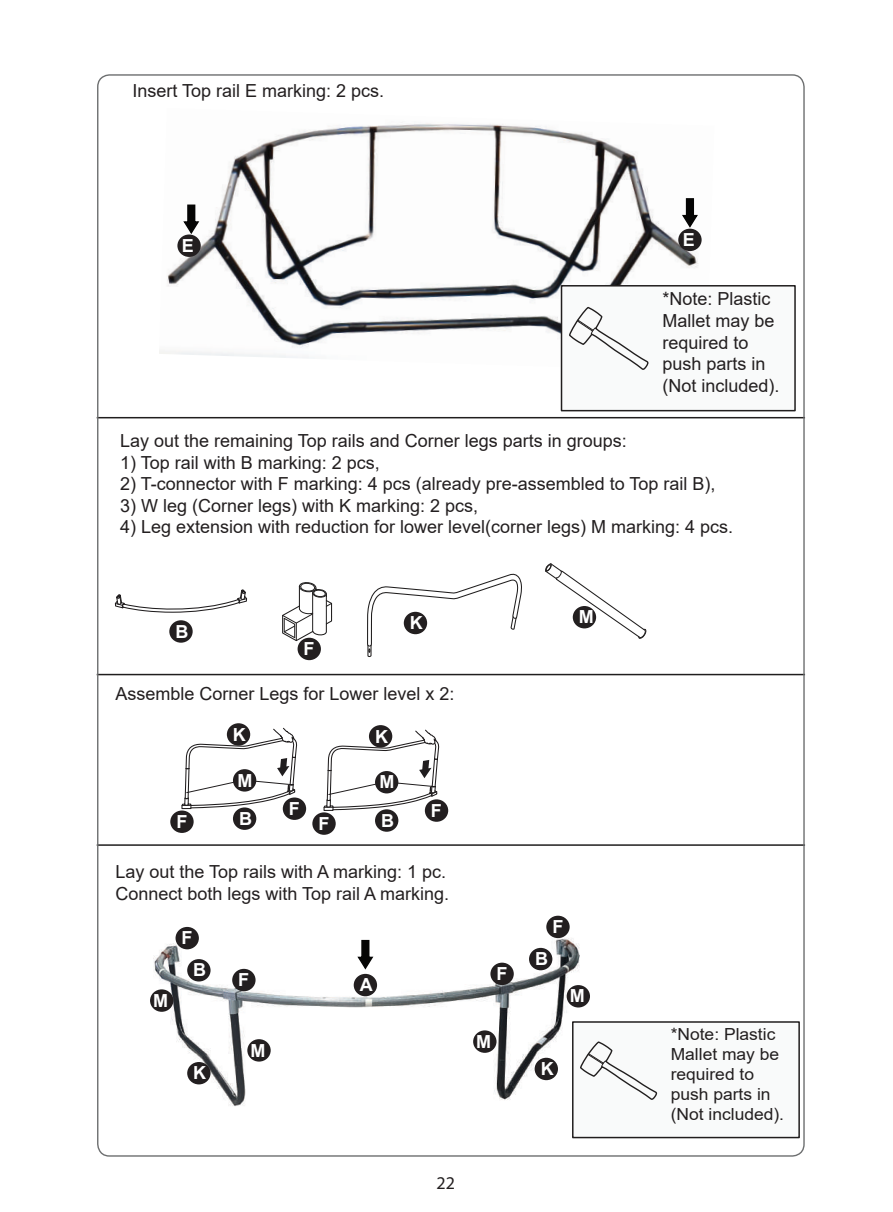
<style>
.page{position:relative;width:893px;height:1212px;background:#fff}
.page>*{position:absolute;margin:0;border:0;box-sizing:border-box;transform-origin:0 0}
.t1{font:18px/21.6px "Arial";color:#231f20}
.t2{font:700 18px "Arial";color:#fff}
.t3{font:18px "Myriad Pro";color:#231f20}
.t4{font:16.65px/20px "Arial";color:#231f20;scale:1.05 1}
</style>
<div class="page">
<img style="left:150px;top:927px;width:440px;height:179px">
<img style="left:159px;top:122px;width:543px;height:250px">
<svg style="left:181px;top:727px;width:116px;height:106px"></svg>
<div style="left:233px;top:807px;width:23px;height:23px;background:#231f20;border-radius:50%"></div>
<div style="left:283px;top:797px;width:23px;height:23px;background:#231f20;border-radius:50%"></div>
<div style="left:170px;top:810px;width:24px;height:23px;background:#231f20;border-radius:50%"></div>
<div style="left:227px;top:723px;width:23px;height:23px;background:#231f20;border-radius:50%"></div>
<div style="left:233px;top:769px;width:23px;height:22px;background:#231f20;border-radius:50%"></div>
<svg style="left:323px;top:729px;width:116px;height:106px"></svg>
<div style="left:375px;top:809px;width:23px;height:23px;background:#231f20;border-radius:50%"></div>
<div style="left:425px;top:799px;width:23px;height:23px;background:#231f20;border-radius:50%"></div>
<div style="left:312px;top:812px;width:24px;height:23px;background:#231f20;border-radius:50%"></div>
<div style="left:369px;top:725px;width:23px;height:22px;background:#231f20;border-radius:50%"></div>
<div style="left:375px;top:771px;width:23px;height:22px;background:#231f20;border-radius:50%"></div>
<svg style="left:282px;top:582px;width:51px;height:60px"></svg>
<svg style="left:169px;top:620px;width:24px;height:23px"></svg>
<svg style="left:114px;top:589px;width:133px;height:49px"></svg>
<svg style="left:367px;top:573px;width:155px;height:84px"></svg>
<svg style="left:545px;top:563px;width:102px;height:76px"></svg>
<div style="left:298px;top:638px;width:23px;height:22px;background:#231f20;border-radius:50%"></div>
<div style="left:404px;top:612px;width:23px;height:22px;background:#231f20;border-radius:50%"></div>
<div style="left:573px;top:606px;width:23px;height:22px;background:#231f20;border-radius:50%"></div>
<div style="left:187px;top:959px;width:24px;height:22px;background:#231f20;border-radius:50%"></div>
<div style="left:529px;top:948px;width:23px;height:22px;background:#231f20;border-radius:50%"></div>
<div style="left:354px;top:974px;width:23px;height:22px;background:#231f20;border-radius:50%"></div>
<div style="left:187px;top:1062px;width:24px;height:22px;background:#231f20;border-radius:50%"></div>
<div style="left:535px;top:1058px;width:23px;height:22px;background:#231f20;border-radius:50%"></div>
<div style="left:247px;top:1039px;width:24px;height:22px;background:#231f20;border-radius:50%"></div>
<div style="left:473px;top:1030px;width:23px;height:23px;background:#231f20;border-radius:50%"></div>
<div style="left:567px;top:985px;width:23px;height:22px;background:#231f20;border-radius:50%"></div>
<div style="left:150px;top:989px;width:23px;height:23px;background:#231f20;border-radius:50%"></div>
<div style="left:490px;top:963px;width:24px;height:22px;background:#231f20;border-radius:50%"></div>
<div style="left:546px;top:916px;width:24px;height:22px;background:#231f20;border-radius:50%"></div>
<div style="left:232px;top:969px;width:24px;height:22px;background:#231f20;border-radius:50%"></div>
<div style="left:176px;top:927px;width:23px;height:22px;background:#231f20;border-radius:50%"></div>
<div style="left:177px;top:234px;width:24px;height:23px;background:#231f20;border-radius:50%"></div>
<div style="left:678px;top:229px;width:24px;height:22px;background:#231f20;border-radius:50%"></div>
<hr style="left:97px;top:417px;width:708px;height:1px;background:#201e1e">
<hr style="left:97px;top:674px;width:708px;height:1px;background:#201e1e">
<hr style="left:97px;top:844px;width:708px;height:2px;background:#201e1e">
<div style="left:561px;top:285px;width:235px;height:126px;background:#f9fafa;border:2px solid #211e1e"></div>
<svg style="left:569px;top:306px;width:80px;height:64px"></svg>
<div style="left:572px;top:1021px;width:228px;height:117px;background:#f9fafa;border:2px solid #211e1e"></div>
<svg style="left:580px;top:1041px;width:78px;height:59px"></svg>
<svg style="left:183px;top:204px;width:18px;height:31px"></svg>
<svg style="left:681px;top:197px;width:18px;height:32px"></svg>
<svg style="left:357px;top:939px;width:18px;height:32px"></svg>
<p class="t1" style="left:132px;top:80px;width:253px">Insert Top rail E marking: 2 pcs.</p>
<p class="t2" style="left:182px;top:233px;width:14px">E</p>
<p class="t2" style="left:683px;top:227px;width:14px">E</p>
<p class="t1" style="left:662px;top:288px;width:119px">*Note: Plastic<br>Mallet may be required to push parts in (Not included).</p>
<p class="t1" style="left:120px;top:430px;width:508px">Lay out the remaining Top rails and Corner legs parts in groups:</p>
<p class="t1" style="left:120px;top:451px;width:261px">1) Top rail with B marking: 2 pcs,</p>
<p class="t1" style="left:120px;top:473px;width:597px">2) T-connector with F marking: 4 pcs (already pre-assembled to Top rail B),</p>
<p class="t1" style="left:120px;top:495px;width:360px">3) W leg (Corner legs) with K marking: 2 pcs,</p>
<p class="t1" style="left:120px;top:516px;width:615px">4) Leg extension with reduction for lower level(corner legs) M marking: 4 pcs.</p>
<p class="t2" style="left:175px;top:619px;width:14px">B</p>
<p class="t2" style="left:304px;top:636px;width:12px">F</p>
<p class="t2" style="left:410px;top:610px;width:14px">K</p>
<p class="t2" style="left:579px;top:604px;width:16px">M</p>
<p class="t1" style="left:115px;top:683px;width:341px">Assemble Corner Legs for Lower level x 2:</p>
<p class="t2" style="left:176px;top:809px;width:12px">F</p>
<p class="t2" style="left:233px;top:722px;width:14px">K</p>
<p class="t2" style="left:238px;top:767px;width:16px">M</p>
<p class="t2" style="left:239px;top:806px;width:14px">B</p>
<p class="t2" style="left:289px;top:796px;width:12px">F</p>
<p class="t2" style="left:318px;top:811px;width:12px">F</p>
<p class="t2" style="left:375px;top:723px;width:14px">K</p>
<p class="t2" style="left:380px;top:769px;width:16px">M</p>
<p class="t2" style="left:381px;top:808px;width:14px">B</p>
<p class="t2" style="left:431px;top:798px;width:12px">F</p>
<p class="t1" style="left:115px;top:861px;width:335px">Lay out the Top rails with A marking: 1 pc.<br>Connect both legs with Top rail A marking.</p>
<p class="t2" style="left:182px;top:925px;width:12px">F</p>
<p class="t2" style="left:552px;top:914px;width:12px">F</p>
<p class="t2" style="left:535px;top:946px;width:14px">B</p>
<p class="t2" style="left:193px;top:957px;width:14px">B</p>
<p class="t2" style="left:496px;top:961px;width:12px">F</p>
<p class="t2" style="left:238px;top:967px;width:12px">F</p>
<p class="t2" style="left:360px;top:972px;width:14px">A</p>
<p class="t2" style="left:153px;top:988px;width:16px">M</p>
<p class="t2" style="left:570px;top:983px;width:16px">M</p>
<p class="t2" style="left:250px;top:1037px;width:16px">M</p>
<p class="t2" style="left:476px;top:1029px;width:16px">M</p>
<p class="t2" style="left:193px;top:1060px;width:14px">K</p>
<p class="t2" style="left:541px;top:1056px;width:14px">K</p>
<p class="t3" style="left:437px;top:1172px;width:20px">22</p>
<p class="t4" style="left:671px;top:1024px;width:110px">*Note: Plastic<br>Mallet may be required to push parts in (Not included).</p>
</div>
